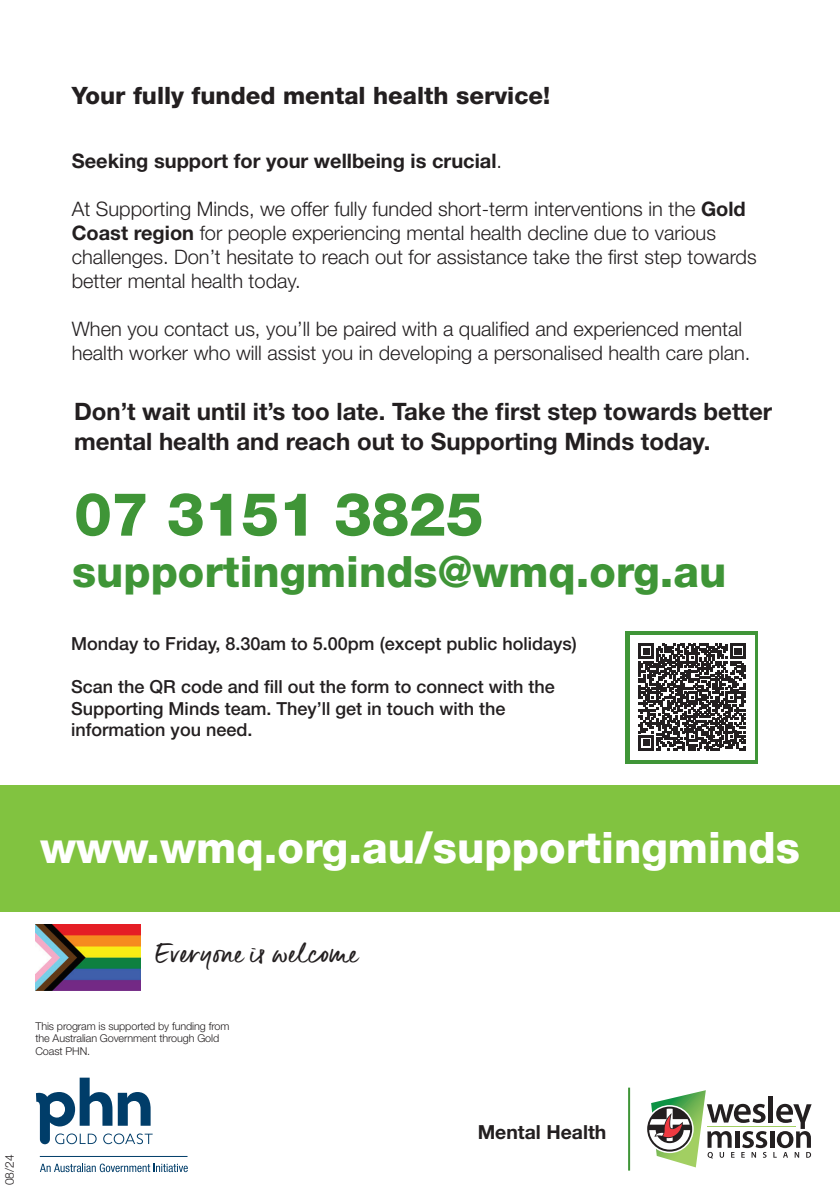
<style>
.page{position:relative;width:840px;height:1191px;background:#fff}
.page>*{position:absolute;margin:0;border:0;box-sizing:border-box;transform-origin:0 0}
.t1{font:800 60px "Helvetica Neue LT Std";letter-spacing:-.01em;color:#3f9537}
.t2{font:800 43.4px "Helvetica Neue LT Std";color:#fff}
.t3{font:800 43.2px "Helvetica Neue LT Std";color:#3f9537}
.t4{font:700 24px/29.4px "Helvetica Neue LT Std";color:#231f20}
.t5{font:800 24px "Helvetica Neue LT Std";color:#231f20}
.t6{font:24px "Epistula";letter-spacing:.065em;color:#231f20}
.t7{font:300 20px/24px "Helvetica Neue LT Std";color:#231f20}
.t8{font:700 20px "Helvetica Neue LT Std";color:#231f20}
.t9{font:700 19.4px "Helvetica Neue LT Std";color:#231f20}
.t10{font:500 18px/21.6px "Helvetica Neue LT Std";color:#231f20}
.t11{font:300 12px "Helvetica Neue LT Std";color:#231f20}
.t12{font:300 10.8px/12.2px "Helvetica Neue LT Std";letter-spacing:-.01em;color:#231f20}
.s1{font-weight:300}
.s2{font-weight:700}
</style>
<div class="page">
<div style="left:0;top:785px;width:839px;height:127px;background:#81c340"></div>
<svg style="left:36px;top:1077px;width:116px;height:67px"></svg>
<svg style="left:40px;top:1163px;width:148px;height:9px"></svg>
<hr style="left:40px;top:1156px;width:147px;height:1px;background:#003d69">
<svg style="left:770px;top:1131px;width:3px;height:16px"></svg>
<hr style="left:768px;top:1095px;width:4px;height:27px;background:#231f20">
<svg style="left:773px;top:1103px;width:38px;height:54px"></svg>
<hr style="left:707px;top:1126px;width:88px;height:1px;background:#a2cf62">
<svg style="left:647px;top:1090px;width:119px;height:77px"></svg>
<hr style="left:627px;top:1087px;width:2px;height:83px;background:#3f9537">
<svg style="left:625px;top:631px;width:132px;height:132px;fill:#3f9537"></svg>
<div style="left:629px;top:635px;width:124px;height:124px;background:#fff"></div>
<svg style="left:638px;top:644px;width:107px;height:106px"></svg>
<img style="left:35px;top:924px;width:105px;height:66px">
<p class="t5" style="left:72px;top:81px;width:480px">Your fully funded mental health service!</p>
<p class="t8" style="left:72px;top:148px;width:431px">Seeking support for your wellbeing is crucial<span class="s1">.</span></p>
<p class="t7" style="left:72px;top:196px;width:686px">At Supporting Minds, we offer fully funded short-term interventions in the <span class="s2">Gold Coast region</span> for people experiencing mental health decline due to various challenges. Don’t hesitate to reach out for assistance take the first step towards better mental health today.</p>
<p class="t7" style="left:72px;top:316px;width:679px">When you contact us, you’ll be paired with a qualified and experienced mental health worker who will assist you in developing a personalised health care plan.</p>
<p class="t4" style="left:74px;top:396px;width:699px">Don’t wait until it’s too late. Take the first step towards better mental health and reach out to Supporting Minds today.</p>
<h1 class="t1" style="left:74px;top:478px;width:411px">07 3151 3825</h1>
<h3 class="t3" style="left:72px;top:545px;width:655px">supportingminds@wmq.org.au</h3>
<p class="t10" style="left:71px;top:632px;width:507px">Monday to Friday, 8.30am to 5.00pm (except public holidays)</p>
<p class="t10" style="left:71px;top:676px;width:485px">Scan the QR code and fill out the form to connect with the<br>Supporting Minds team. They’ll get in touch with the information you need.</p>
<h2 class="t2" style="left:40px;top:822px;width:760px">www.wmq.org.au/supportingminds</h2>
<p class="t6" style="left:155px;top:940px;width:203px">Everyone is welcome</p>
<p class="t12" style="left:35px;top:1020px;width:195px">This program is supported by funding from the Australian Government through Gold<br>Coast PHN.</p>
<p class="t11" style="left:2px;top:1185px;width:32px;rotate:-90deg">08/24</p>
<p class="t9" style="left:477px;top:1120px;width:130px">Mental Health</p>
</div>
